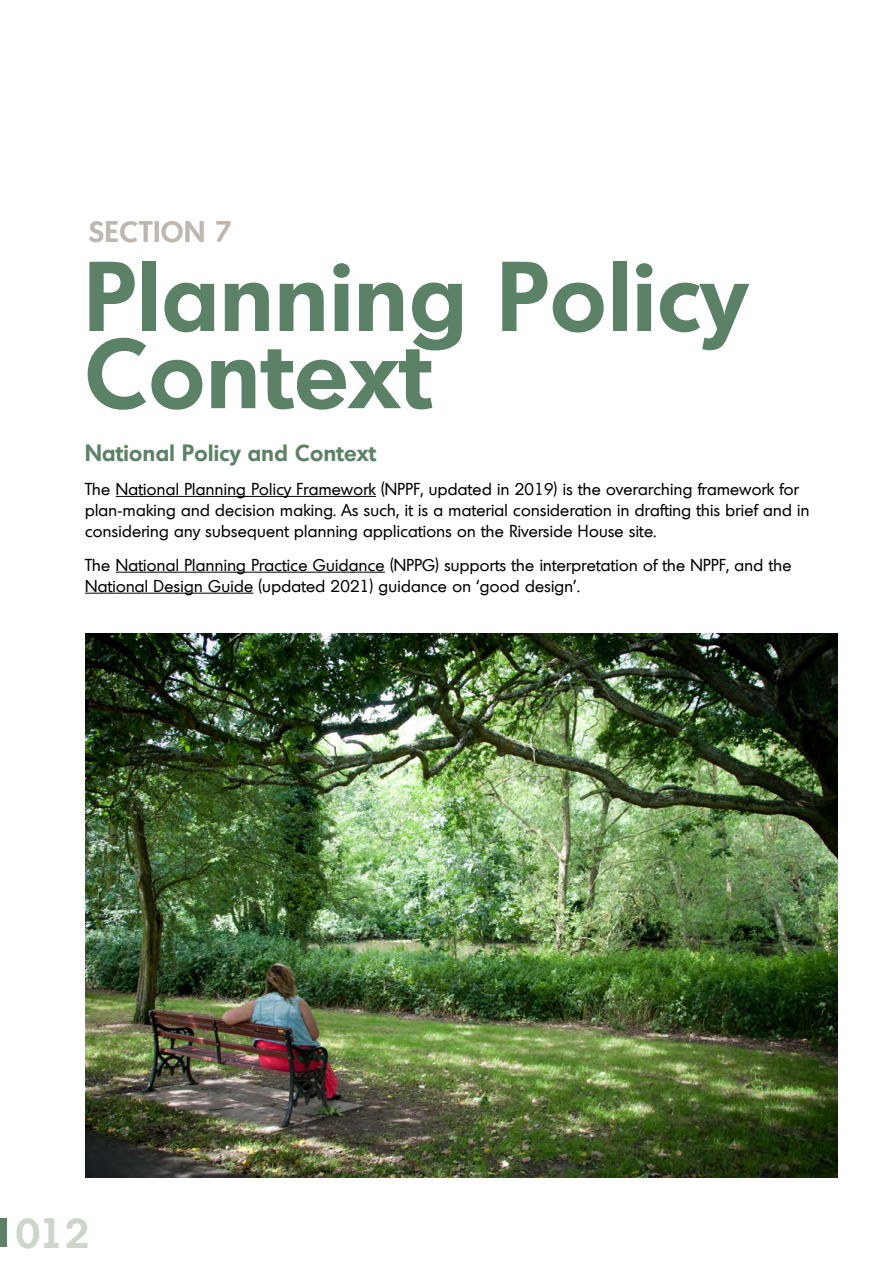
<style>
.page{position:relative;width:893px;height:1263px;background:#fff}
.page>*{position:absolute;margin:0;border:0;box-sizing:border-box;transform-origin:0 0}
.t1{font:600 96px "Montreal";letter-spacing:.02em;color:#5b8266}
.t2{font:600 40.5px "Montreal";color:#ced5cc}
.t3{font:600 28.5px "Montreal";letter-spacing:.02em;color:#bdb7b0}
.t4{font:600 22.5px "Montreal";letter-spacing:.02em;color:#5b8266}
.t5{font:16.5px/21px "Montreal";letter-spacing:.02em;color:#000}
</style>
<div class="page">
<div style="left:0;top:1219px;width:7px;height:28px;background:#5b8266"></div>
<hr style="left:85px;top:593px;width:168px;height:1px;background:#000">
<hr style="left:116px;top:572px;width:269px;height:1px;background:#000">
<hr style="left:116px;top:496px;width:260px;height:1px;background:#000">
<img style="left:85px;top:634px;width:753px;height:544px">
<p class="t3" style="left:89px;top:213px;width:144px">SECTION 7</p>
<p class="t1" style="left:85px;top:233px;width:662px">Planning Policy</p>
<p class="t1" style="left:85px;top:310px;width:347px">Context</p>
<h3 class="t4" style="left:85px;top:438px;width:293px">National Policy and Context</h3>
<p class="t5" style="left:85px;top:478px;width:726px">The National Planning Policy Framework (NPPF, updated in 2019) is the overarching framework for plan-making and decision making. As such, it is a material consideration in drafting this brief and in considering any subsequent planning applications on the Riverside House site.</p>
<p class="t5" style="left:85px;top:554px;width:708px">The National Planning Practice Guidance (NPPG) supports the interpretation of the NPPF, and the<br>National Design Guide (updated 2021) guidance on ‘good design’.</p>
<h2 class="t2" style="left:15px;top:1206px;width:76px">012</h2>
</div>
